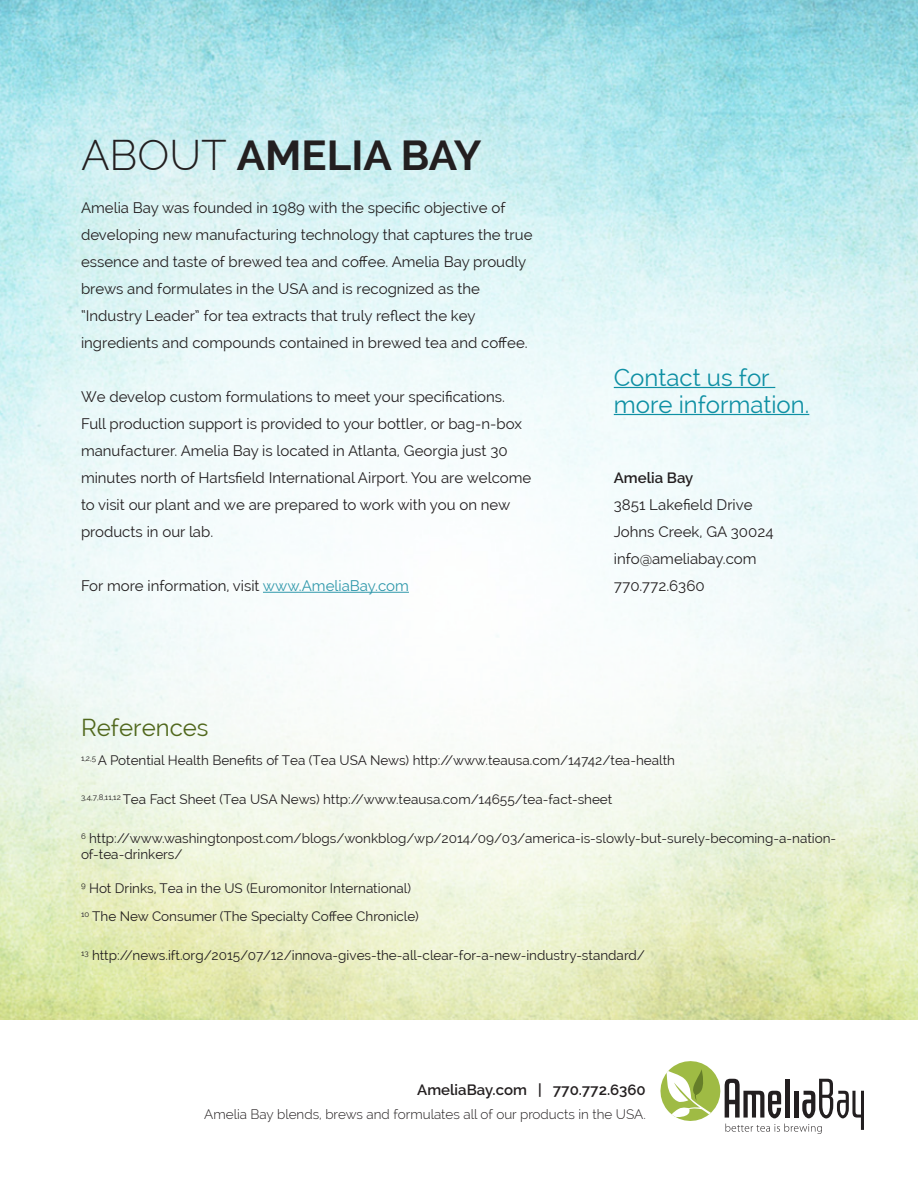
<style>
.page{position:relative;width:918px;height:1188px;background:#fff}
.page>*{position:absolute;margin:0;border:0;box-sizing:border-box;transform-origin:0 0}
.t1{font:700 42px "Raleway";color:#231f20}
.t2{font:300 42px "Raleway";color:#231f20}
.t3{font:24px/27px "Raleway";color:#0f90a4}
.t4{font:24px "Raleway";color:#51681d}
.t5{font:15px/27px "Raleway";color:#231f20}
.t6{font:600 15px "Raleway";color:#231f20}
.t7{font:13.5px/16.5px "Raleway";color:#231f20}
.t8{font:300 13.5px "Raleway";color:#231f20}
.s1{font-weight:300}
.s2{color:#2f98ab}
</style>
<div class="page">
<img style="left:0;top:0;width:918px;height:1020px">
<hr style="left:263px;top:592px;width:146px;height:1px;background:#2f98ab">
<svg style="left:660px;top:1061px;width:204px;height:73px"></svg>
<hr style="left:614px;top:387px;width:161px;height:1px;background:#0f90a4">
<hr style="left:614px;top:414px;width:195px;height:1px;background:#0f90a4">
<h1 class="t2" style="left:81px;top:130px;width:30px">Abo</h1>
<h1 class="t1" style="left:169px;top:131px;width:314px"><span class="s1">ut</span> AMELIA BAY</h1>
<p class="t5" style="left:81px;top:194px;width:453px">Amelia Bay was founded in 1989 with the specific objective of developing new manufacturing technology that captures the true essence and taste of brewed tea and coffee. Amelia Bay proudly brews and formulates in the USA and is recognized as the “Industry Leader” for tea extracts that truly reflect the key ingredients and compounds contained in brewed tea and coffee.</p>
<p class="t5" style="left:81px;top:383px;width:452px">We develop custom formulations to meet your specifications.<br>Full production support is provided to your bottler, or bag-n-box manufacturer. Amelia Bay is located in Atlanta, Georgia just 30 minutes north of Hartsfield International Airport. You are welcome to visit our plant and we are prepared to work with you on new products in our lab.</p>
<p class="t5" style="left:81px;top:572px;width:329px">For more information, visit <span class="s2">www.AmeliaBay.com</span></p>
<h2 class="t3" style="left:614px;top:364px;width:197px">Contact us for more information.</h2>
<p class="t6" style="left:614px;top:469px;width:81px">Amelia Bay</p>
<p class="t5" style="left:614px;top:491px;width:161px">3851 Lakefield Drive<br>Johns Creek, GA 30024 info@ameliabay.com<br>770.772.6360</p>
<h2 class="t4" style="left:81px;top:714px;width:129px">References</h2>
<p class="t7" style="left:81px;top:752px;width:595px"><sup>1,2,5</sup> A Potential Health Benefits of Tea (Tea USA News) http://www.teausa.com/14742/tea-health</p>
<p class="t7" style="left:81px;top:791px;width:533px"><sup>3,4,7,8,11,12</sup> Tea Fact Sheet (Tea USA News) http://www.teausa.com/14655/tea-fact-sheet</p>
<p class="t7" style="left:81px;top:830px;width:757px"><sup>6</sup> http://www.washingtonpost.com/blogs/wonkblog/wp/2014/09/03/america-is-slowly-but-surely-becoming-a-nation&shy;of-tea-drinkers/</p>
<p class="t7" style="left:81px;top:873px;width:339px;line-height:28.5px"><sup>9</sup> Hot Drinks, Tea in the US (Euromonitor International)<br><sup>10</sup> The New Consumer (The Specialty Coffee Chronicle)</p>
<p class="t7" style="left:81px;top:947px;width:566px"><sup>13</sup> http://news.ift.org/2015/07/12/innova-gives-the-all-clear-for-a-new-industry-standard/</p>
<p class="t6" style="left:417px;top:1081px;width:230px">AmeliaBay.com | 770.772.6360</p>
<p class="t8" style="left:204px;top:1106px;width:443px">Amelia Bay blends, brews and formulates all of our products in the USA.</p>
</div>
